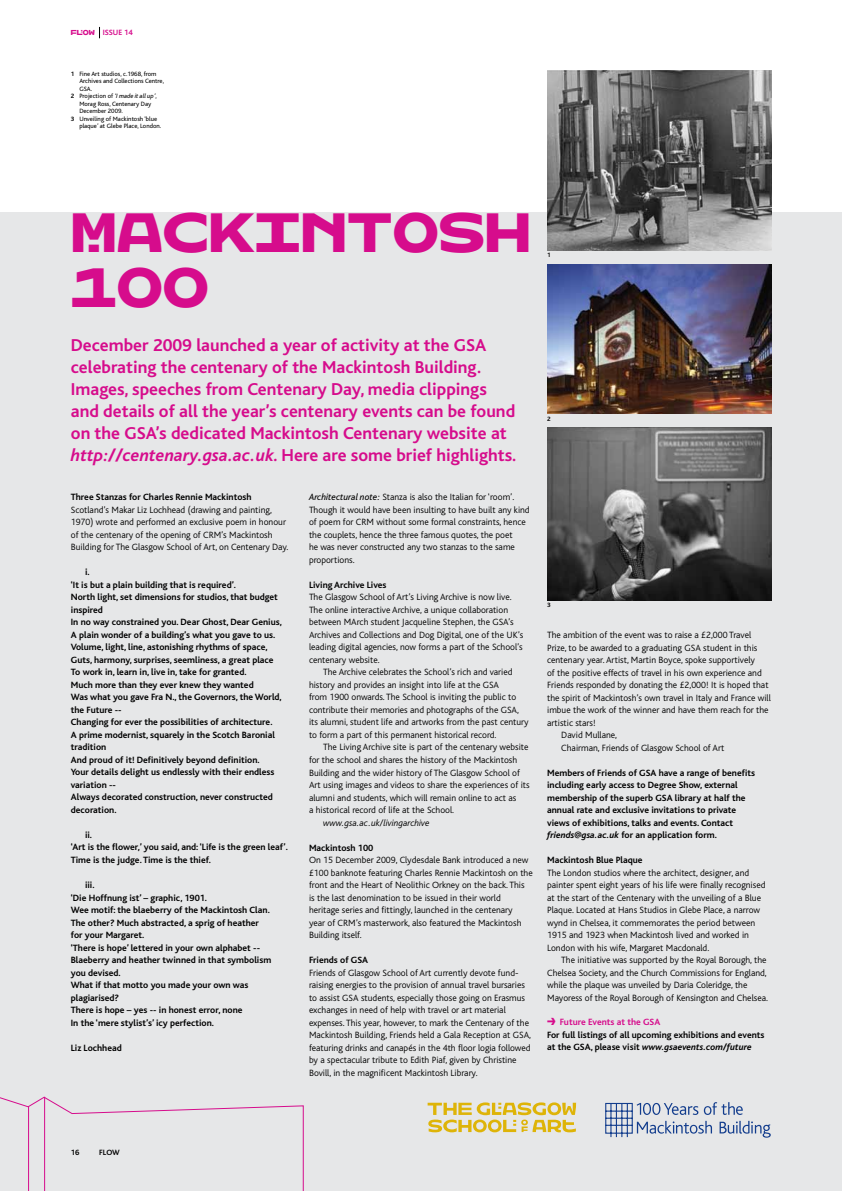
<style>
.page{position:relative;width:842px;height:1191px;background:#fff}
.page>*{position:absolute;margin:0;border:0;box-sizing:border-box;transform-origin:0 0}
.t1{font:46px/55.2px "Hothouse";color:#d60c8c}
.t2{font:700 18px/22px "Bliss";color:#d60c8c}
.t3{font:300 9.5px/12.5px "Bliss";color:#000}
.t4{font:700 9.5px/12.5px "Bliss";color:#000}
.t5{font:italic 300 9.5px "Bliss";color:#000}
.t6{font:700 8px "Bliss";color:#d60c8c}
.t7{font:700 8px "Bliss";color:#000}
.t8{font:6.5px "Bliss";color:#000}
.t9{font:italic 6.5px "Bliss";color:#000}
.t10{font:700 6.5px "Bliss";color:#000}
.s1{font-family:"Hothouse";font-weight:400;font-size:6px}
.s2{font-weight:700}
.s3{font-weight:700;font-style:normal}
.s4{font-style:normal}
.s5{font-style:italic}
.s6{font-weight:400;font-style:italic}
.s7{font-family:"Hothouse";font-weight:400;font-size:8.5px;color:#d60c8c}
.s8{color:#d60c8c}
</style>
<div class="page">
<div style="left:0;top:213px;width:842px;height:978px;background:#e6e7e8"></div>
<svg style="left:428px;top:1102px;width:148px;height:30px"></svg>
<svg style="left:605px;top:1102px;width:166px;height:35px"></svg>
<img style="left:547px;top:71px;width:224px;height:179px">
<img style="left:547px;top:265px;width:224px;height:149px">
<img style="left:547px;top:428px;width:224px;height:172px">
<svg style="left:0;top:1096px;width:304px;height:95px"></svg>
<hr style="left:28px;top:1106px;width:1px;height:85px;background:#d60c8c">
<hr style="left:44px;top:1096px;width:1px;height:95px;background:#d60c8c">
<p class="t6" style="left:71px;top:28px;width:63px"><span class="s1">FlOW</span> ISSUE 14</p>
<p class="t8" style="left:71px;top:70px;width:87px"><span class="s2">1</span> Fine Art studios, c.1968, from</p>
<p class="t8" style="left:79px;top:78px;width:86px">Archives and Collections Centre,</p>
<p class="t8" style="left:79px;top:85px;width:14px">GSA.</p>
<p class="t9" style="left:71px;top:93px;width:88px"><span class="s3">2</span> <span class="s4">Projection of</span> ‘I made it all up’<span class="s4">,</span></p>
<p class="t8" style="left:79px;top:100px;width:73px">Morag Ross, Centenary Day</p>
<p class="t8" style="left:79px;top:108px;width:45px">December 2009.</p>
<p class="t8" style="left:71px;top:115px;width:88px"><span class="s2">3</span> Unveiling of Mackintosh ‘blue</p>
<p class="t8" style="left:79px;top:123px;width:83px">plaque’ at Glebe Place, London.</p>
<h1 class="t1" style="left:71px;top:204px;width:457px">mACKINTOSH<br>1OO</h1>
<p class="t2" style="left:71px;top:335px;width:447px">December 2009 launched a year of activity at the GSA celebrating the centenary of the Mackintosh Building.<br>Images, speeches from Centenary Day, media clippings and details of all the year’s centenary events can be found on the GSA’s dedicated Mackintosh Centenary website at <span class="s5">http://centenary.gsa.ac.uk.</span> Here are some brief highlights.</p>
<p class="t4" style="left:71px;top:491px;width:182px">Three Stanzas for Charles Rennie Mackintosh</p>
<p class="t3" style="left:71px;top:503px;width:219px">Scotland’s Makar Liz Lochhead (drawing and painting, 1970) wrote and performed an exclusive poem in honour of the centenary of the opening of CRM’s Mackintosh Building for The Glasgow School of Art, on Centenary Day.</p>
<p class="t4" style="left:71px;top:566px;width:213px;text-indent:14px">i.<br>‘It is but a plain building that is required’.<br>North light, set dimensions for studios, that budget inspired<br>In no way constrained you. Dear Ghost, Dear Genius, A plain wonder of a building’s what you gave to us.<br>Volume, light, line, astonishing rhythms of space, Guts, harmony, surprises, seemliness, a great place To work in, learn in, live in, take for granted.<br>Much more than they ever knew they wanted<br>Was what you gave Fra N., the Governors, the World, the Future --<br>Changing for ever the possibilities of architecture.<br>A prime modernist, squarely in the Scotch Baronial tradition<br>And proud of it! Definitively beyond definition.<br>Your details delight us endlessly with their endless variation --<br>Always decorated construction, never constructed decoration.</p>
<p class="t4" style="left:71px;top:828px;width:219px;text-indent:14px">ii.<br>‘Art is the flower,’ you said, and: ‘Life is the green leaf’.<br>Time is the judge. Time is the thief.</p>
<p class="t4" style="left:71px;top:879px;width:202px;text-indent:14px">iii.<br>‘Die Hoffnung ist’ – graphic, 1901.<br>Wee motif: the blaeberry of the Mackintosh Clan.<br>The other? Much abstracted, a sprig of heather for your Margaret.<br>‘There is hope’ lettered in your own alphabet --<br>Blaeberry and heather twinned in that symbolism you devised.<br>What if that motto you made your own was plagiarised?<br>There is hope – yes -- in honest error, none<br>In the ‘mere stylist’s’ icy perfection.</p>
<p class="t4" style="left:71px;top:1041px;width:52px">Liz Lochhead</p>
<p class="t3" style="left:309px;top:491px;width:222px"><span class="s6">Architectural note:</span> Stanza is also the Italian for ‘room’.<br>Though it would have been insulting to have built any kind of poem for CRM without some formal constraints, hence the couplets, hence the three famous quotes, the poet<br>he was never constructed any two stanzas to the same proportions.</p>
<p class="t4" style="left:309px;top:579px;width:79px">Living Archive Lives</p>
<p class="t3" style="left:309px;top:591px;width:216px">The Glasgow School of Art’s Living Archive is now live.<br>The online interactive Archive, a unique collaboration between MArch student Jacqueline Stephen, the GSA’s Archives and Collections and Dog Digital, one of the UK’s leading digital agencies, now forms a part of the School’s centenary website.</p>
<p class="t3" style="left:309px;top:666px;width:221px;text-indent:14px">The Archive celebrates the School’s rich and varied history and provides an insight into life at the GSA<br>from 1900 onwards. The School is inviting the public to contribute their memories and photographs of the GSA, its alumni, student life and artworks from the past century to form a part of this permanent historical record.</p>
<p class="t3" style="left:309px;top:741px;width:222px;text-indent:14px">The Living Archive site is part of the centenary website for the school and shares the history of the Mackintosh Building and the wider history of The Glasgow School of Art using images and videos to share the experiences of its alumni and students, which will remain online to act as<br>a historical record of life at the School.</p>
<p class="t5" style="left:323px;top:817px;width:108px">www.gsa.ac.uk/livingarchive</p>
<p class="t4" style="left:309px;top:841px;width:66px">Mackintosh 100</p>
<p class="t3" style="left:309px;top:854px;width:225px">On 15 December 2009, Clydesdale Bank introduced a new £100 banknote featuring Charles Rennie Mackintosh on the front and the Heart of Neolithic Orkney on the back. This<br>is the last denomination to be issued in their world heritage series and fittingly, launched in the centenary<br>year of CRM’s masterwork, also featured the Mackintosh Building itself.</p>
<p class="t4" style="left:309px;top:954px;width:61px">Friends of GSA</p>
<p class="t3" style="left:309px;top:966px;width:224px">Friends of Glasgow School of Art currently devote fund&shy;raising energies to the provision of annual travel bursaries to assist GSA students, especially those going on Erasmus exchanges in need of help with travel or art material expenses. This year, however, to mark the Centenary of the Mackintosh Building, Friends held a Gala Reception at GSA, featuring drinks and canapés in the 4th floor logia followed by a spectacular tribute to Edith Piaf, given by Christine Bovill, in the magnificent Mackintosh Library.</p>
<p class="t10" style="left:547px;top:251px;width:5px">1</p>
<p class="t10" style="left:547px;top:415px;width:5px">2</p>
<p class="t10" style="left:547px;top:601px;width:5px">3</p>
<p class="t3" style="left:547px;top:629px;width:206px">The ambition of the event was to raise a £2,000 Travel</p>
<p class="t3" style="left:547px;top:641px;width:212px">Prize, to be awarded to a graduating GSA student in this</p>
<p class="t3" style="left:547px;top:654px;width:209px">centenary year. Artist, Martin Boyce, spoke supportively</p>
<p class="t3" style="left:547px;top:666px;width:216px">of the positive effects of travel in his own experience and</p>
<p class="t3" style="left:547px;top:679px;width:223px">Friends responded by donating the £2,000! It is hoped that</p>
<p class="t3" style="left:547px;top:691px;width:225px">the spirit of Mackintosh’s own travel in Italy and France will</p>
<p class="t3" style="left:547px;top:704px;width:223px">imbue the work of the winner and have them reach for the</p>
<p class="t3" style="left:547px;top:716px;width:50px">artistic stars!</p>
<p class="t3" style="left:561px;top:729px;width:57px">David Mullane,</p>
<p class="t3" style="left:561px;top:741px;width:165px">Chairman, Friends of Glasgow School of Art</p>
<p class="t4" style="left:547px;top:766px;width:209px">Members of Friends of GSA have a range of benefits including early access to Degree Show, external membership of the superb GSA library at half the annual rate and exclusive invitations to private views of exhibitions, talks and events. Contact <span class="s5">friends@gsa.ac.uk</span> for an application form.</p>
<p class="t4" style="left:547px;top:854px;width:97px">Mackintosh Blue Plaque</p>
<p class="t3" style="left:547px;top:866px;width:220px">The London studios where the architect, designer, and painter spent eight years of his life were finally recognised at the start of the Centenary with the unveiling of a Blue Plaque. Located at Hans Studios in Glebe Place, a narrow wynd in Chelsea, it commemorates the period between 1915 and 1923 when Mackintosh lived and worked in London with his wife, Margaret Macdonald.</p>
<p class="t3" style="left:547px;top:954px;width:222px;text-indent:14px">The initiative was supported by the Royal Borough, the Chelsea Society, and the Church Commissions for England, while the plaque was unveiled by Daria Coleridge, the Mayoress of the Royal Borough of Kensington and Chelsea.</p>
<p class="t4" style="left:547px;top:1016px;width:219px"><span class="s7">&gt;</span> <span class="s8">Future Events at the GSA<br></span>For full listings of all upcoming exhibitions and events at the GSA, please visit <span class="s5">www.gsaevents.com/future</span></p>
<p class="t7" style="left:71px;top:1147px;width:10px">16</p>
<p class="t7" style="left:99px;top:1147px;width:22px">FLOW</p>
</div>
